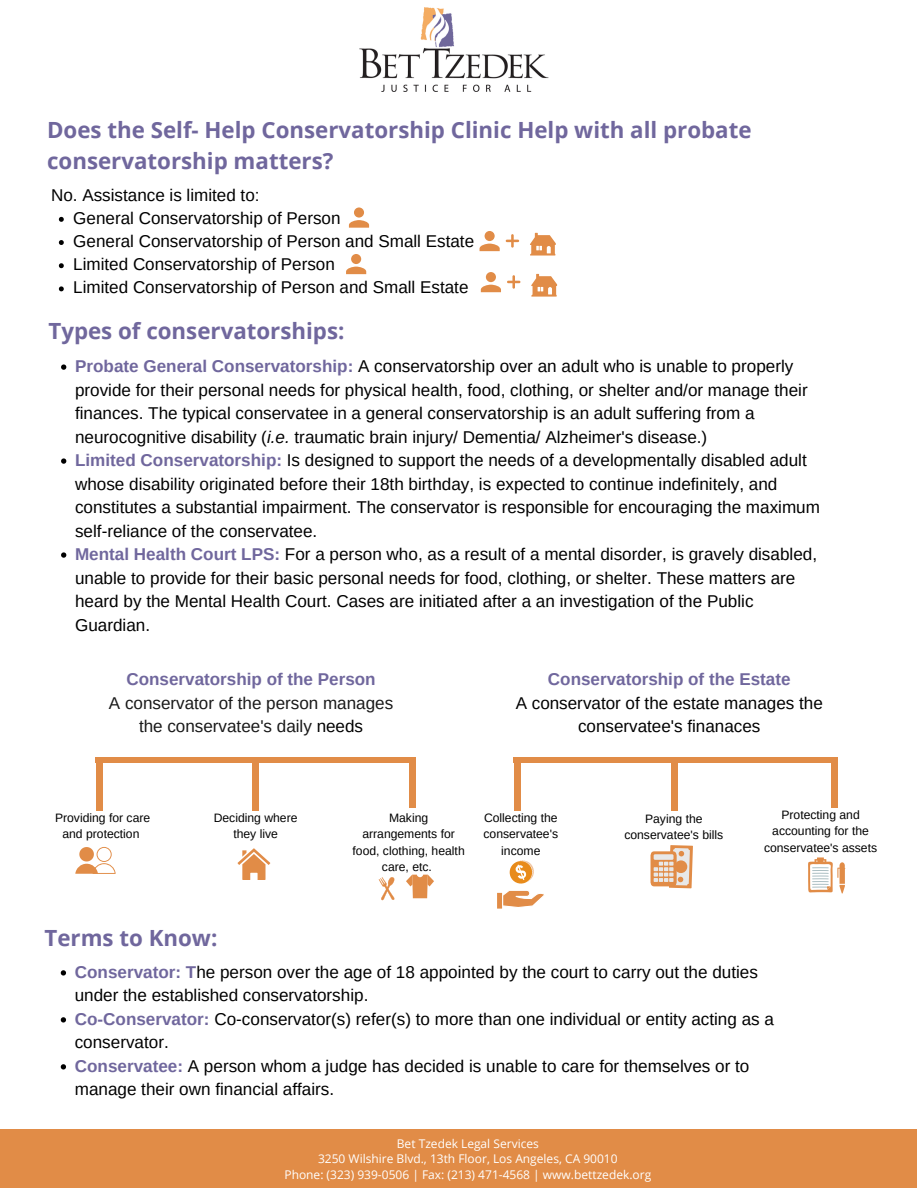
<style>
.page{position:relative;width:918px;height:1188px;background:#fff}
.page>*{position:absolute;margin:0;border:0;box-sizing:border-box;transform-origin:0 0}
.t1{font:700 22.35px/31.2px "Open Sans";color:#70679d}
.t2{font:17.1px/23.5px "Arimo";color:#000}
.t3{font:17.1px/23.7px "Arimo";color:#191919;text-align:center}
.t4{font:700 17.1px "Arimo";color:#70679d}
.t5{font:12.15px/16.5px "Arimo";color:#000;text-align:center}
.t6{font:12px/15.8px "Open Sans";color:#fff;text-align:center}
.s1{font-weight:700;color:#70679d}
.s2{font-style:italic}
.s3{color:#000}
</style>
<div class="page">
<img style="left:359px;top:7px;width:189px;height:85px">
<div style="left:0;top:1129px;width:917px;height:59px;background:#e18c47"></div>
<svg style="left:61px;top:364px;width:5px;height:6px"></svg>
<svg style="left:61px;top:458px;width:5px;height:6px"></svg>
<svg style="left:61px;top:552px;width:5px;height:6px"></svg>
<svg style="left:59px;top:217px;width:5px;height:5px"></svg>
<svg style="left:59px;top:240px;width:5px;height:5px"></svg>
<svg style="left:59px;top:263px;width:5px;height:5px"></svg>
<svg style="left:59px;top:286px;width:5px;height:5px"></svg>
<svg style="left:349px;top:207px;width:20px;height:21px"></svg>
<svg style="left:530px;top:233px;width:26px;height:23px"></svg>
<svg style="left:506px;top:234px;width:13px;height:14px"></svg>
<svg style="left:480px;top:231px;width:20px;height:20px"></svg>
<svg style="left:346px;top:254px;width:20px;height:20px"></svg>
<svg style="left:531px;top:274px;width:26px;height:23px"></svg>
<svg style="left:507px;top:275px;width:13px;height:14px"></svg>
<svg style="left:481px;top:272px;width:20px;height:20px"></svg>
<svg style="left:61px;top:970px;width:5px;height:6px"></svg>
<svg style="left:61px;top:1017px;width:5px;height:6px"></svg>
<svg style="left:61px;top:1064px;width:5px;height:6px"></svg>
<div style="left:95px;top:757px;width:321px;height:6px;background:#e18c47"></div>
<div style="left:409px;top:757px;width:7px;height:51px;background:#e18c47"></div>
<div style="left:96px;top:760px;width:7px;height:51px;background:#e18c47"></div>
<div style="left:253px;top:760px;width:6px;height:51px;background:#e18c47"></div>
<svg style="left:75px;top:847px;width:41px;height:27px"></svg>
<svg style="left:237px;top:848px;width:33px;height:32px"></svg>
<svg style="left:379px;top:877px;width:16px;height:23px"></svg>
<svg style="left:406px;top:875px;width:28px;height:23px"></svg>
<div style="left:514px;top:757px;width:320px;height:6px;background:#e18c47"></div>
<div style="left:831px;top:757px;width:7px;height:51px;background:#e18c47"></div>
<div style="left:514px;top:760px;width:7px;height:51px;background:#e18c47"></div>
<div style="left:671px;top:760px;width:6px;height:51px;background:#e18c47"></div>
<svg style="left:497px;top:860px;width:47px;height:49px"></svg>
<svg style="left:650px;top:851px;width:27px;height:35px"></svg>
<svg style="left:654px;top:845px;width:39px;height:44px;background:#e7bb97"></svg>
<div style="left:654px;top:854px;width:20px;height:6px;background:#e8e8e8"></div>
<svg style="left:808px;top:857px;width:38px;height:37px"></svg>
<h1 class="t1" style="left:47px;top:113px;width:706px">Does the Self- Help Conservatorship Clinic Help with all probate conservatorship matters?</h1>
<p class="t2" style="left:51px;top:183px;width:210px">No. Assistance is limited to:</p>
<p class="t2" style="left:73px;top:206px;width:402px">General Conservatorship of Person<br>General Conservatorship of Person and Small Estate Limited Conservatorship of Person<br>Limited Conservatorship of Person and Small Estate</p>
<h1 class="t1" style="left:48px;top:315px;width:298px">Types of conservatorships:</h1>
<p class="t2" style="left:75px;top:354px;width:746px"><span class="s1">Probate General Conservatorship:</span> A conservatorship over an adult who is unable to properly provide for their personal needs for physical health, food, clothing, or shelter and/or manage their finances. The typical conservatee in a general conservatorship is an adult suffering from a neurocognitive disability (<span class="s2">i.e.</span> traumatic brain injury/ Dementia/ Alzheimer's disease.)<br><span class="s1">Limited Conservatorship:</span> Is designed to support the needs of a developmentally disabled adult whose disability originated before their 18th birthday, is expected to continue indefinitely, and constitutes a substantial impairment. The conservator is responsible for encouraging the maximum self-reliance of the conservatee.<br><span class="s1">Mental Health Court LPS:</span> For a person who, as a result of a mental disorder, is gravely disabled, unable to provide for their basic personal needs for food, clothing, or shelter. These matters are heard by the Mental Health Court. Cases are initiated after a an investigation of the Public Guardian.</p>
<p class="t4" style="left:126px;top:670px;width:251px">Conservatorship of the Person</p>
<p class="t3" style="left:109px;top:691px;width:286px">A conservator of the person manages the conservatee's daily <span class="s3">needs</span></p>
<p class="t4" style="left:548px;top:670px;width:244px">Conservatorship of the Estate</p>
<p class="t2" style="left:516px;top:691px;width:309px;text-align:center">A conservator of the estate manages the conservatee's finanaces</p>
<p class="t5" style="left:55px;top:809px;width:97px">Providing for care and protection</p>
<p class="t5" style="left:214px;top:809px;width:85px">Deciding where they live</p>
<p class="t5" style="left:353px;top:809px;width:114px">Making arrangements for food, clothing, health care, etc.</p>
<p class="t5" style="left:484px;top:809px;width:76px">Collecting the conservatee's income</p>
<p class="t5" style="left:624px;top:810px;width:100px">Paying the conservatee's bills</p>
<p class="t5" style="left:764px;top:806px;width:115px">Protecting and accounting for the conservatee's assets</p>
<h1 class="t1" style="left:44px;top:922px;width:174px">Terms to Know:</h1>
<p class="t2" style="left:75px;top:960px;width:701px"><span class="s1">Conservator: T</span>he person over the age of 18 appointed by the court to carry out the duties under the established conservatorship.<br><span class="s1">Co-Conservator:</span> Co-conservator(s) refer(s) to more than one individual or entity acting as a conservator.<br><span class="s1">Conservatee:</span> A person whom a judge has decided is unable to care for themselves or to manage their own financial affairs.</p>
<p class="t6" style="left:284px;top:1135px;width:368px">Bet Tzedek Legal Services<br>3250 Wilshire Blvd., 13th Floor, Los Angeles, CA 90010<br>Phone: (323) 939-0506 | Fax: (213) 471-4568 | www.bettzedek.org</p>
</div>
